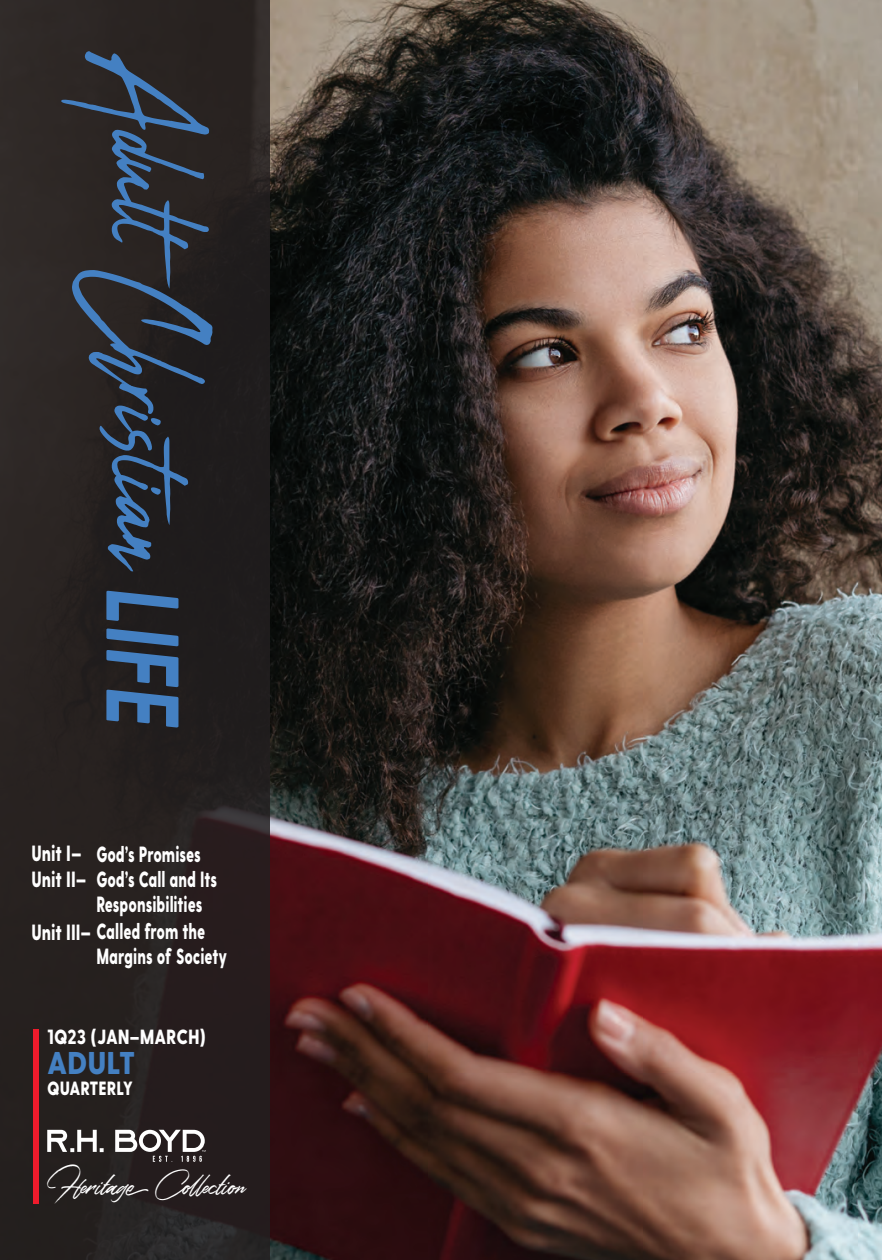
<style>
.page{position:relative;width:882px;height:1260px;background:#fff}
.page>*{position:absolute;margin:0;border:0;box-sizing:border-box;transform-origin:0 0}
.t1{font:175px "Abuget";color:#4480c2;scale:.8 1}
.t2{font:italic 700 102.9px "Greycliff CF";color:#4480c2;scale:.75 1}
.t3{font:42px "Colatin";color:#fff;scale:.8 1}
.t4{font:800 31.5px "Greycliff CF";letter-spacing:-.005em;color:#4480c2;scale:.9 1}
.t5{font:800 22.05px "Greycliff CF";color:#fff;scale:.65 1}
.t6{font:800 22.05px "Greycliff CF";color:#fff;scale:.7 1}
.t7{font:800 20.47px "Greycliff CF";color:#fff;scale:.8 1}
.t8{font:800 19.25px "Greycliff CF";color:#fff;scale:.8 1}
</style>
<div class="page">
<img style="left:270px;top:0;width:612px;height:1260px">
<div style="left:0;top:0;width:270px;height:1260px;background:#231f20"></div>
<div style="left:33px;top:1029px;width:5px;height:175px;background:#ee1b2c"></div>
<svg style="left:47px;top:1130px;width:159px;height:32px"></svg>
<p class="t1" style="left:247px;top:51px;width:657px;rotate:90deg">AdultChristian</p>
<p class="t2" style="left:204px;top:589px;width:186px;rotate:90deg">LIFE</p>
<p class="t6" style="left:32px;top:840px;width:73px">Unit I—</p>
<p class="t6" style="left:32px;top:866px;width:80px">Unit II—</p>
<p class="t5" style="left:96px;top:840px;width:162px">God’s Promises</p>
<p class="t5" style="left:96px;top:866px;width:187px">God’s Call and Its</p>
<p class="t5" style="left:96px;top:891px;width:165px">Responsibilities</p>
<p class="t6" style="left:32px;top:918px;width:250px">Unit III— Called from the</p>
<p class="t5" style="left:96px;top:943px;width:203px">Margins of Society</p>
<p class="t7" style="left:47px;top:1025px;width:200px">1Q23 (JAN–MARCH)</p>
<p class="t4" style="left:47px;top:1044px;width:100px">ADULT</p>
<p class="t8" style="left:47px;top:1076px;width:109px">QUARTERLY</p>
<p class="t3" style="left:47px;top:1158px;width:249px">Heritage Collection</p>
</div>
